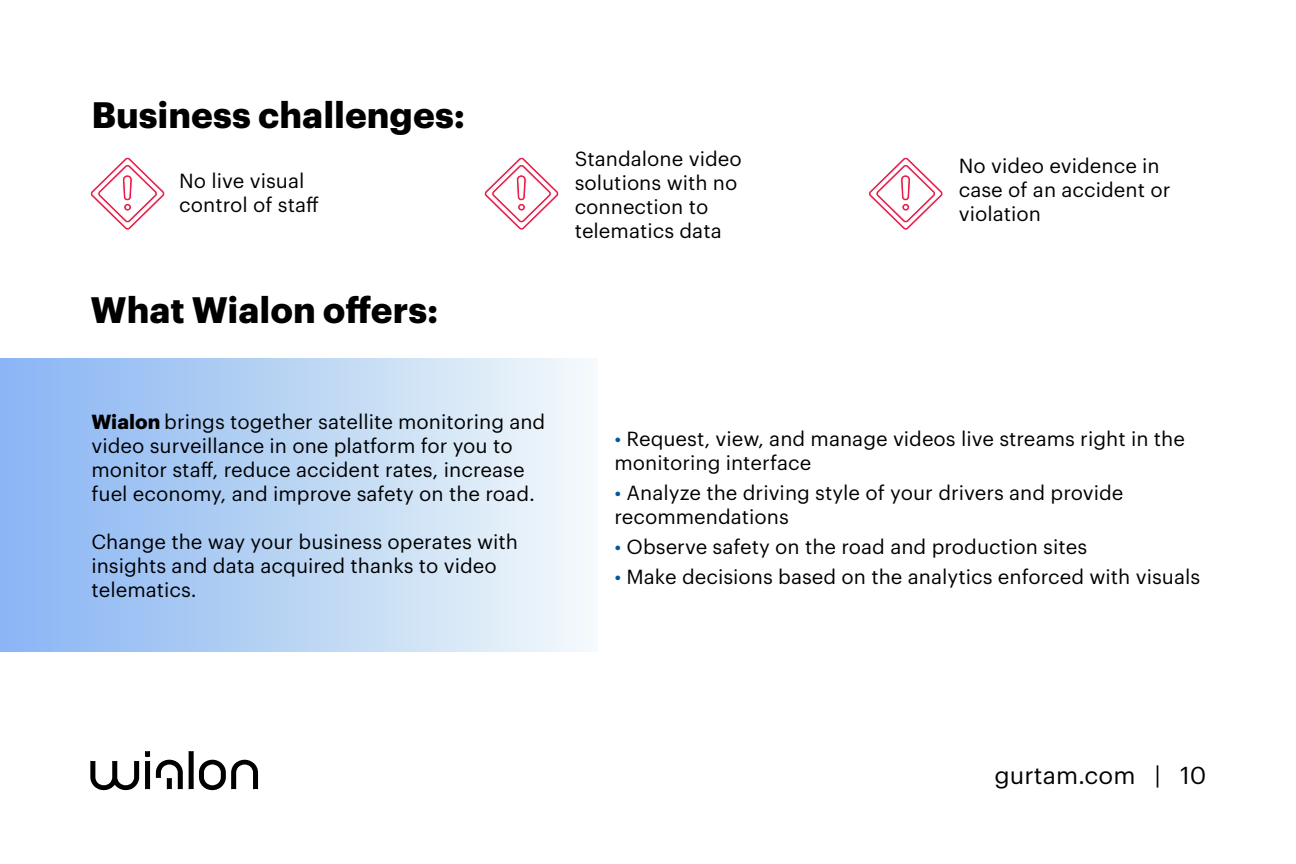
<style>
.page{position:relative;width:1296px;height:864px;background:#fff}
.page>*{position:absolute;margin:0;border:0;box-sizing:border-box;transform-origin:0 0}
.t1{font:700 36px "Graphik LCG";color:#000}
.t2{font:24px "Graphik LCG";color:#000}
.t3{font:20px/24px "Graphik LCG";color:#000}
.s1{font-weight:700}
.s2{color:#04579b}
</style>
<div class="page">
<svg style="left:90px;top:761px;width:49px;height:30px"></svg>
<svg style="left:145px;top:751px;width:5px;height:38px"></svg>
<svg style="left:189px;top:751px;width:69px;height:39px"></svg>
<svg style="left:156px;top:760px;width:27px;height:29px"></svg>
<svg style="left:90px;top:157px;width:75px;height:74px"></svg>
<svg style="left:484px;top:157px;width:75px;height:74px"></svg>
<svg style="left:869px;top:157px;width:74px;height:74px"></svg>
<h1 class="t1" style="left:91px;top:87px;width:375px">Business challenges:</h1>
<p class="t3" style="left:179px;top:167px;width:141px">No live visual control of staff</p>
<h1 class="t1" style="left:91px;top:282px;width:350px">What Wialon offers:</h1>
<p class="t3" style="left:575px;top:145px;width:169px">Standalone video solutions with no connection to telematics data</p>
<p class="t3" style="left:959px;top:152px;width:213px">No video evidence in case of an accident or violation</p>
<p class="t3" style="left:91px;top:408px;width:455px"><span class="s1">Wialon</span> brings together satellite monitoring and video surveillance in one platform for you to monitor staff, reduce accident rates, increase fuel economy, and improve safety on the road.</p>
<p class="t3" style="left:91px;top:528px;width:428px">Change the way your business operates with insights and data acquired thanks to video telematics.</p>
<p class="t3" style="left:614px;top:425px;width:572px"><span class="s2">•</span> Request, view, and manage videos live streams right in the monitoring interface</p>
<p class="t3" style="left:614px;top:479px;width:511px"><span class="s2">•</span> Analyze the driving style of your drivers and provide recommendations</p>
<p class="t3" style="left:614px;top:533px;width:474px"><span class="s2">•</span> Observe safety on the road and production sites</p>
<p class="t3" style="left:614px;top:563px;width:587px"><span class="s2">•</span> Make decisions based on the analytics enforced with visuals</p>
<p class="t2" style="left:995px;top:758px;width:213px">gurtam.com | 10</p>
</div>
